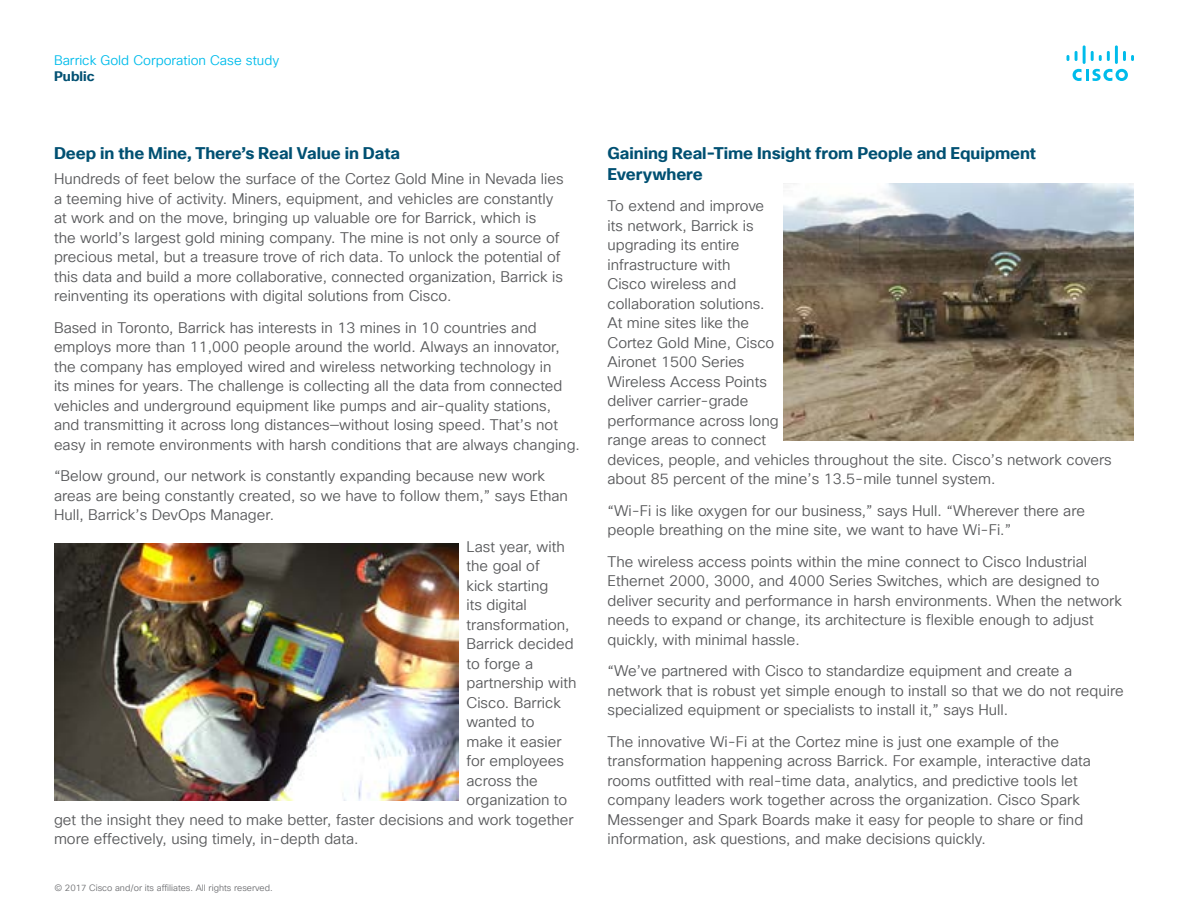
<style>
.page{position:relative;width:1188px;height:918px;background:#fff}
.page>*{position:absolute;margin:0;border:0;box-sizing:border-box;transform-origin:0 0}
.t1{font:700 16.5px/21px "Cisco Sans TT";letter-spacing:-.005em;color:#005072}
.t2{font:15px/19.5px "Cisco Sans TT Light";color:#58595b}
.t3{font:13.5px "Cisco Sans TT Light";color:#00bceb}
.t4{font:700 13.5px "Cisco Sans TT";color:#005072}
.t5{font:9px "Cisco Sans TT Light";color:#6d6e71}
</style>
<div class="page">
<svg style="left:1073px;top:69px;width:55px;height:12px"></svg>
<svg style="left:1067px;top:55px;width:2px;height:6px"></svg>
<svg style="left:1075px;top:51px;width:3px;height:10px"></svg>
<hr style="left:1083px;top:45px;width:3px;height:19px;background:#00bceb">
<svg style="left:1091px;top:51px;width:19px;height:10px"></svg>
<hr style="left:1115px;top:45px;width:3px;height:19px;background:#00bceb">
<svg style="left:1123px;top:51px;width:11px;height:10px"></svg>
<img style="left:54px;top:543px;width:405px;height:258px">
<img style="left:783px;top:183px;width:351px;height:258px">
<p class="t3" style="left:54px;top:51px;width:227px">Barrick Gold Corporation Case study</p>
<p class="t4" style="left:54px;top:67px;width:42px">Public</p>
<p class="t1" style="left:54px;top:143px;width:348px">Deep in the Mine, There’s Real Value in Data</p>
<p class="t2" style="left:54px;top:170px;width:511px">Hundreds of feet below the surface of the Cortez Gold Mine in Nevada lies a teeming hive of activity. Miners, equipment, and vehicles are constantly at work and on the move, bringing up valuable ore for Barrick, which is<br>the world’s largest gold mining company. The mine is not only a source of precious metal, but a treasure trove of rich data. To unlock the potential of this data and build a more collaborative, connected organization, Barrick is reinventing its operations with digital solutions from Cisco.</p>
<p class="t2" style="left:54px;top:318px;width:527px">Based in Toronto, Barrick has interests in 13 mines in 10 countries and employs more than 11,000 people around the world. Always an innovator, the company has employed wired and wireless networking technology in<br>its mines for years. The challenge is collecting all the data from connected vehicles and underground equipment like pumps and air-quality stations, and transmitting it across long distances—without losing speed. That’s not easy in remote environments with harsh conditions that are always changing.</p>
<p class="t2" style="left:54px;top:467px;width:516px">“Below ground, our network is constantly expanding because new work areas are being constantly created, so we have to follow them,” says Ethan<br>Hull, Barrick’s DevOps Manager.</p>
<p class="t2" style="left:466px;top:537px;width:100px">Last year, with</p>
<p class="t2" style="left:466px;top:557px;width:75px">the goal of</p>
<p class="t2" style="left:466px;top:576px;width:83px">kick starting</p>
<p class="t2" style="left:466px;top:596px;width:62px">its digital</p>
<p class="t2" style="left:466px;top:615px;width:105px">transformation,</p>
<p class="t2" style="left:466px;top:635px;width:109px">Barrick decided</p>
<p class="t2" style="left:466px;top:654px;width:68px">to forge a</p>
<p class="t2" style="left:466px;top:674px;width:111px">partnership with</p>
<p class="t2" style="left:466px;top:693px;width:96px">Cisco. Barrick</p>
<p class="t2" style="left:466px;top:713px;width:70px">wanted to</p>
<p class="t2" style="left:466px;top:732px;width:97px">make it easier</p>
<p class="t2" style="left:466px;top:752px;width:99px">for employees</p>
<p class="t2" style="left:466px;top:771px;width:73px">across the</p>
<p class="t2" style="left:466px;top:791px;width:102px">organization to</p>
<p class="t2" style="left:54px;top:810px;width:521px">get the insight they need to make better, faster decisions and work together</p>
<p class="t2" style="left:54px;top:830px;width:306px">more effectively, using timely, in-depth data.</p>
<p class="t5" style="left:54px;top:882px;width:220px">© 2017 Cisco and/or its affiliates. All rights reserved.</p>
<p class="t1" style="left:608px;top:143px;width:430px">Gaining Real-Time Insight from People and Equipment<br>Everywhere</p>
<p class="t2" style="left:608px;top:197px;width:506px">To extend and improve<br>its network, Barrick is<br>upgrading its entire<br>infrastructure with<br>Cisco wireless and<br>collaboration solutions.<br>At mine sites like the<br>Cortez Gold Mine, Cisco<br>Aironet 1500 Series<br>Wireless Access Points<br>deliver carrier-grade<br>performance across long<br>range areas to connect<br>devices, people, and vehicles throughout the site. Cisco’s network covers about 85 percent of the mine’s 13.5-mile tunnel system.</p>
<p class="t2" style="left:608px;top:501px;width:479px">“Wi-Fi is like oxygen for our business,” says Hull. “Wherever there are people breathing on the mine site, we want to have Wi-Fi.”</p>
<p class="t2" style="left:608px;top:552px;width:516px">The wireless access points within the mine connect to Cisco Industrial Ethernet 2000, 3000, and 4000 Series Switches, which are designed to deliver security and performance in harsh environments. When the network needs to expand or change, its architecture is flexible enough to adjust quickly, with minimal hassle.</p>
<p class="t2" style="left:608px;top:662px;width:518px">“We’ve partnered with Cisco to standardize equipment and create a network that is robust yet simple enough to install so that we do not require specialized equipment or specialists to install it,” says Hull.</p>
<p class="t2" style="left:608px;top:732px;width:485px">The innovative Wi-Fi at the Cortez mine is just one example of the transformation happening across Barrick. For example, interactive data rooms outfitted with real-time data, analytics, and predictive tools let company leaders work together across the organization. Cisco Spark Messenger and Spark Boards make it easy for people to share or find information, ask questions, and make decisions quickly.</p>
</div>
